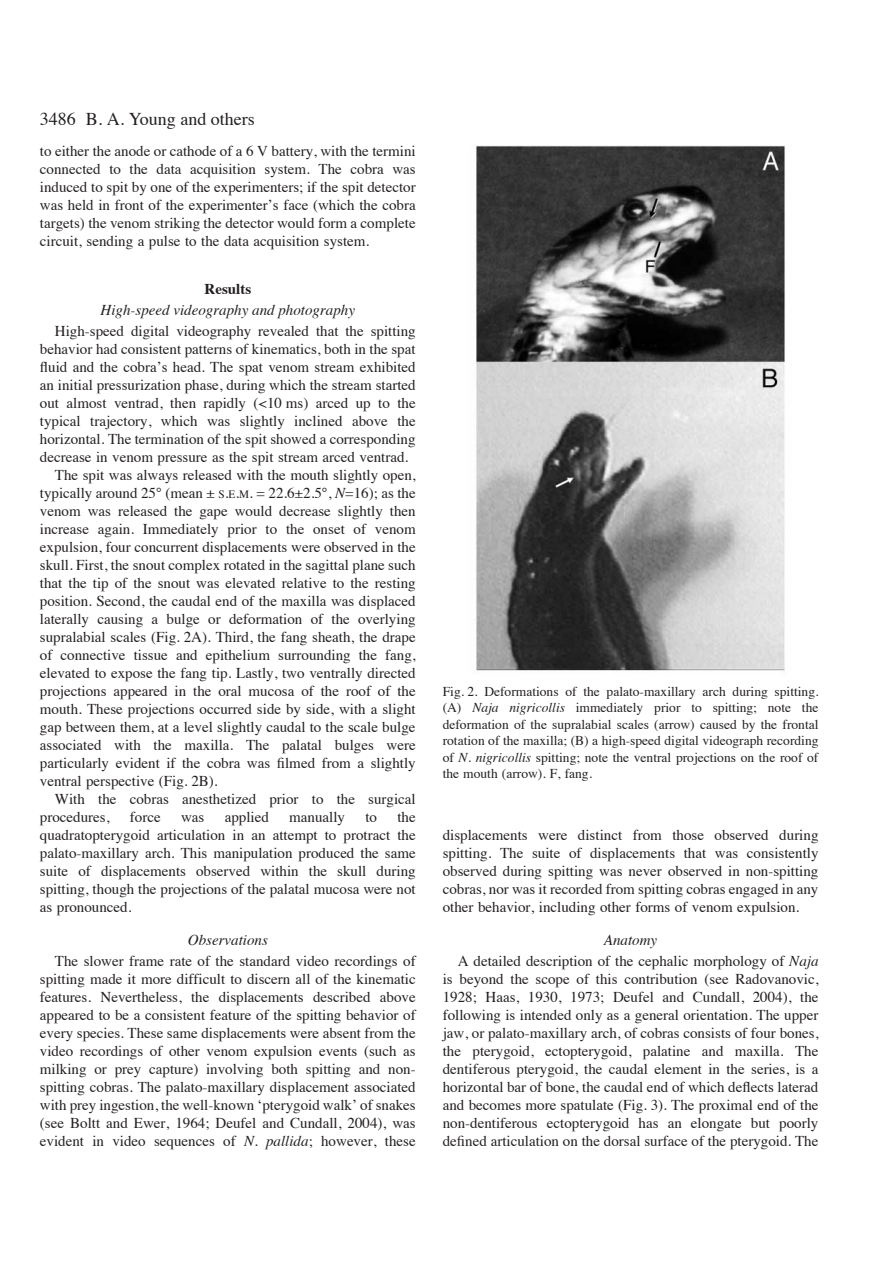
<style>
.page{position:relative;width:893px;height:1263px;background:#fff}
.page>*{position:absolute;margin:0;border:0;box-sizing:border-box;transform-origin:0 0}
.t1{font:18px "Times";color:#231f20}
.t2{font:15px/18px "Times";color:#231f20;text-align:justify}
.t3{font:italic 15px "Times";color:#231f20}
.t4{font:700 15px "Times";color:#231f20}
.t5{font:13.5px/16.5px "Times";color:#231f20;text-align:justify}
.s1{color:#fff}
.s2{font-size:11.25px}
.s3{font-style:italic}
</style>
<div class="page">
<img style="left:476px;top:146px;width:309px;height:525px">
<p class="t1" style="left:40px;top:111px;width:37px">3486</p>
<p class="t2" style="left:40px;top:143px;width:377px">to either the anode or cathode of a 6<span class="s1">·</span>V battery, with the termini connected to the data acquisition system. The cobra was induced to spit by one of the experimenters; if the spit detector was held in front of the experimenter’s face (which the cobra targets) the venom striking the detector would form a complete circuit, sending a pulse to the data acquisition system.</p>
<p class="t4" style="left:204px;top:283px;width:48px">Results</p>
<p class="t3" style="left:100px;top:304px;width:256px">High-speed videography and photography</p>
<p class="t2" style="left:55px;top:323px;width:362px">High-speed digital videography revealed that the spitting</p>
<p class="t2" style="left:40px;top:341px;width:377px">behavior had consistent patterns of kinematics, both in the spat</p>
<p class="t2" style="left:40px;top:359px;width:377px">fluid and the cobra’s head. The spat venom stream exhibited</p>
<p class="t2" style="left:40px;top:377px;width:377px">an initial pressurization phase, during which the stream started</p>
<p class="t2" style="left:40px;top:395px;width:377px">out almost ventrad, then rapidly (&lt;10<span class="s1">·</span>ms) arced up to the</p>
<p class="t2" style="left:40px;top:413px;width:377px">typical trajectory, which was slightly inclined above the</p>
<p class="t2" style="left:40px;top:431px;width:377px">horizontal. The termination of the spit showed a corresponding</p>
<p class="t2" style="left:40px;top:449px;width:370px">decrease in venom pressure as the spit stream arced ventrad.</p>
<p class="t2" style="left:55px;top:467px;width:362px">The spit was always released with the mouth slightly open,</p>
<p class="t2" style="left:40px;top:485px;width:377px">typically around 25° (mean ± <span class="s2">S</span>.<span class="s2">E</span>.<span class="s2">M</span>. = 22.6±2.5°, <span class="s3">N</span>=16); as the</p>
<p class="t2" style="left:40px;top:503px;width:377px">venom was released the gape would decrease slightly then</p>
<p class="t2" style="left:40px;top:521px;width:377px">increase again. Immediately prior to the onset of venom</p>
<p class="t2" style="left:40px;top:539px;width:377px">expulsion, four concurrent displacements were observed in the</p>
<p class="t2" style="left:40px;top:557px;width:377px">skull. First, the snout complex rotated in the sagittal plane such</p>
<p class="t2" style="left:40px;top:575px;width:377px">that the tip of the snout was elevated relative to the resting</p>
<p class="t2" style="left:40px;top:593px;width:377px">position. Second, the caudal end of the maxilla was displaced</p>
<p class="t2" style="left:40px;top:611px;width:377px">laterally causing a bulge or deformation of the overlying</p>
<p class="t2" style="left:40px;top:629px;width:377px">supralabial scales (Fig.<span class="s1">·</span>2A). Third, the fang sheath, the drape</p>
<p class="t2" style="left:40px;top:647px;width:377px">of connective tissue and epithelium surrounding the fang,</p>
<p class="t2" style="left:40px;top:665px;width:377px">elevated to expose the fang tip. Lastly, two ventrally directed</p>
<p class="t2" style="left:40px;top:683px;width:377px">projections appeared in the oral mucosa of the roof of the</p>
<p class="t2" style="left:40px;top:701px;width:377px">mouth. These projections occurred side by side, with a slight</p>
<p class="t2" style="left:40px;top:719px;width:377px">gap between them, at a level slightly caudal to the scale bulge</p>
<p class="t2" style="left:40px;top:737px;width:377px">associated with the maxilla. The palatal bulges were</p>
<p class="t2" style="left:40px;top:755px;width:377px">particularly evident if the cobra was filmed from a slightly</p>
<p class="t2" style="left:40px;top:773px;width:179px">ventral perspective (Fig.<span class="s1">·</span>2B).</p>
<p class="t2" style="left:55px;top:791px;width:362px">With the cobras anesthetized prior to the surgical</p>
<p class="t2" style="left:40px;top:809px;width:71px">procedures,</p>
<p class="t2" style="left:130px;top:809px;width:32px">force</p>
<p class="t2" style="left:181px;top:809px;width:25px">was</p>
<p class="t2" style="left:225px;top:809px;width:46px">applied</p>
<p class="t2" style="left:289px;top:809px;width:57px">manually</p>
<p class="t2" style="left:365px;top:809px;width:13px">to</p>
<p class="t1" style="left:86px;top:111px;width:170px">B. A. Young and others</p>
<p class="t2" style="left:40px;top:809px;width:377px;text-indent:357px">the quadratopterygoid articulation in an attempt to protract the palato-maxillary arch. This manipulation produced the same suite of displacements observed within the skull during spitting, though the projections of the palatal mucosa were not as pronounced.</p>
<p class="t3" style="left:188px;top:934px;width:81px">Observations</p>
<p class="t2" style="left:40px;top:953px;width:377px;text-indent:15px">The slower frame rate of the standard video recordings of spitting made it more difficult to discern all of the kinematic features. Nevertheless, the displacements described above appeared to be a consistent feature of the spitting behavior of every species. These same displacements were absent from the video recordings of other venom expulsion events (such as milking or prey capture) involving both spitting and non&shy;spitting cobras. The palato-maxillary displacement associated with prey ingestion, the well-known ‘pterygoid walk’ of snakes (see Boltt and Ewer, 1964; Deufel and Cundall, 2004), was evident in video sequences of <span class="s3">N. pallida</span>; however, these</p>
<p class="t5" style="left:442px;top:684px;width:377px">Fig.<span class="s1">·</span>2. Deformations of the palato-maxillary arch during spitting. (A) <span class="s3">Naja nigricollis</span> immediately prior to spitting; note the deformation of the supralabial scales (arrow) caused by the frontal rotation of the maxilla; (B) a high-speed digital videograph recording of <span class="s3">N. nigricollis</span> spitting; note the ventral projections on the roof of the mouth (arrow). F, fang.</p>
<p class="t2" style="left:442px;top:828px;width:377px">displacements were distinct from those observed during spitting. The suite of displacements that was consistently observed during spitting was never observed in non-spitting cobras, nor was it recorded from spitting cobras engaged in any other behavior, including other forms of venom expulsion.</p>
<p class="t2" style="left:457px;top:931px;width:362px;line-height:21px;text-indent:146px"><span class="s3">Anatomy<br></span>A detailed description of the cephalic morphology of <span class="s3">Naja</span></p>
<p class="t2" style="left:442px;top:972px;width:377px">is beyond the scope of this contribution (see Radovanovic, 1928; Haas, 1930, 1973; Deufel and Cundall, 2004), the following is intended only as a general orientation. The upper jaw, or palato-maxillary arch, of cobras consists of four bones, the pterygoid, ectopterygoid, palatine and maxilla. The dentiferous pterygoid, the caudal element in the series, is a horizontal bar of bone, the caudal end of which deflects laterad and becomes more spatulate (Fig.<span class="s1">·</span>3). The proximal end of the non-dentiferous ectopterygoid has an elongate but poorly defined articulation on the dorsal surface of the pterygoid. The</p>
</div>
